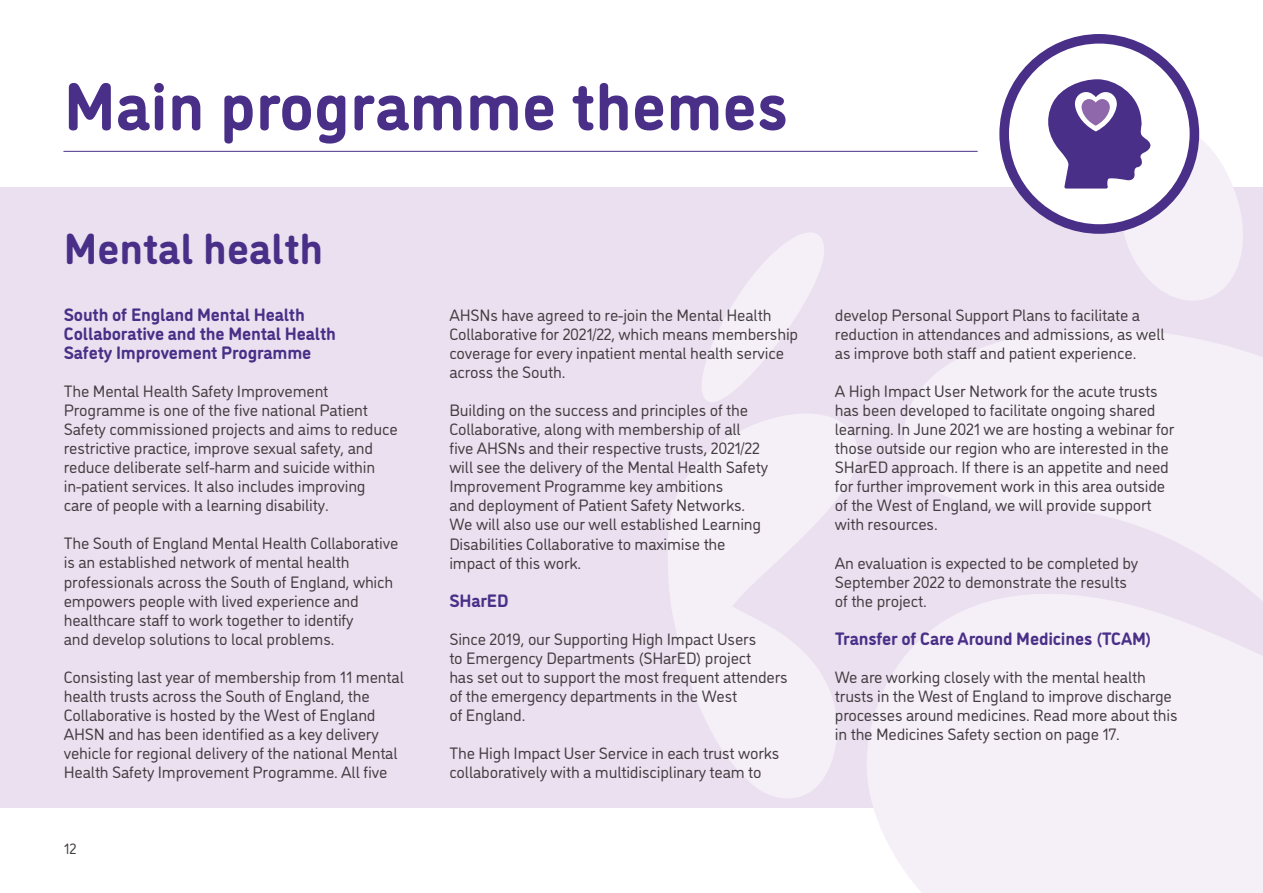
<style>
.page{position:relative;width:1263px;height:893px;background:#fff}
.page>*{position:absolute;margin:0;border:0;box-sizing:border-box;transform-origin:0 0}
.t1{font:700 67.5px "DI Nosaur";color:#492f87}
.t2{font:700 43.5px "DI Nosaur";color:#492f87}
.t3{font:700 18px/19px "DI Nosaur";letter-spacing:-.01em;color:#492f87}
.t4{font:16.5px/19px "DI Nosaur";letter-spacing:-.01em;color:#433c41}
.t5{font:15px "DI Nosaur";color:#433c41}
</style>
<div class="page">
<div style="left:0;top:187px;width:1263px;height:621px;background:#eae0ef"></div>
<svg style="left:904px;top:330px;width:359px;height:225px;fill:#f5eff7"></svg>
<svg style="left:867px;top:555px;width:396px;height:338px;fill:#f5eff7"></svg>
<svg style="left:670px;top:414px;width:188px;height:107px;fill:#f5eff7"></svg>
<svg style="left:702px;top:233px;width:122px;height:169px"></svg>
<svg style="left:668px;top:521px;width:169px;height:277px;fill:#f5eff7"></svg>
<hr style="left:64px;top:151px;width:913px;height:1px;background:#492f87">
<div style="left:1004px;top:39px;width:190px;height:190px;background:#fff;border-radius:50%"></div>
<div style="left:999px;top:34px;width:200px;height:200px;border:10px solid #492f87;border-radius:50%"></div>
<svg style="left:1044px;top:79px;width:199px;height:222px"></svg>
<h1 class="t1" style="left:64px;top:55px;width:726px">Main programme themes</h1>
<h2 class="t2" style="left:64px;top:215px;width:261px">Mental health</h2>
<p class="t3" style="left:64px;top:303px;width:274px">South of England Mental Health<br>Collaborative and the Mental Health<br>Safety Improvement Programme</p>
<p class="t4" style="left:64px;top:381px;width:335px">The Mental Health Safety Improvement Programme is one of the five national Patient Safety commissioned projects and aims to reduce restrictive practice, improve sexual safety, and reduce deliberate self-harm and suicide within in-patient services. It also includes improving care of people with a learning disability.</p>
<p class="t4" style="left:64px;top:533px;width:336px">The South of England Mental Health Collaborative is an established network of mental health professionals across the South of England, which empowers people with lived experience and healthcare staff to work together to identify<br>and develop solutions to local problems.</p>
<p class="t4" style="left:64px;top:666px;width:342px">Consisting last year of membership from 11 mental health trusts across the South of England, the Collaborative is hosted by the West of England AHSN and has been identified as a key delivery vehicle for regional delivery of the national Mental Health Safety Improvement Programme. All five</p>
<p class="t5" style="left:64px;top:838px;width:14px">12</p>
<p class="t4" style="left:449px;top:305px;width:350px">AHSNs have agreed to re-join the Mental Health Collaborative for 2021/22, which means membership coverage for every inpatient mental health service across the South.</p>
<p class="t4" style="left:449px;top:400px;width:320px">Building on the success and principles of the Collaborative, along with membership of all five AHSNs and their respective trusts, 2021/22 will see the delivery of the Mental Health Safety Improvement Programme key ambitions<br>and deployment of Patient Safety Networks.<br>We will also use our well established Learning Disabilities Collaborative to maximise the impact of this work.</p>
<p class="t3" style="left:449px;top:589px;width:61px">SHarED</p>
<p class="t4" style="left:449px;top:628px;width:340px">Since 2019, our Supporting High Impact Users<br>to Emergency Departments (SHarED) project<br>has set out to support the most frequent attenders of the emergency departments in the West<br>of England.</p>
<p class="t4" style="left:449px;top:743px;width:332px">The High Impact User Service in each trust works collaboratively with a multidisciplinary team to</p>
<p class="t4" style="left:835px;top:304px;width:331px">develop Personal Support Plans to facilitate a reduction in attendances and admissions, as well as improve both staff and patient experience.</p>
<p class="t4" style="left:835px;top:381px;width:341px">A High Impact User Network for the acute trusts has been developed to facilitate ongoing shared learning. In June 2021 we are hosting a webinar for those outside our region who are interested in the SHarED approach. If there is an appetite and need for further improvement work in this area outside of the West of England, we will provide support with resources.</p>
<p class="t4" style="left:835px;top:552px;width:305px">An evaluation is expected to be completed by<br>September 2022 to demonstrate the results of the project.</p>
<p class="t3" style="left:835px;top:627px;width:318px">Transfer of Care Around Medicines (TCAM)</p>
<p class="t4" style="left:835px;top:666px;width:344px">We are working closely with the mental health trusts in the West of England to improve discharge processes around medicines. Read more about this in the Medicines Safety section on page 17.</p>
</div>
